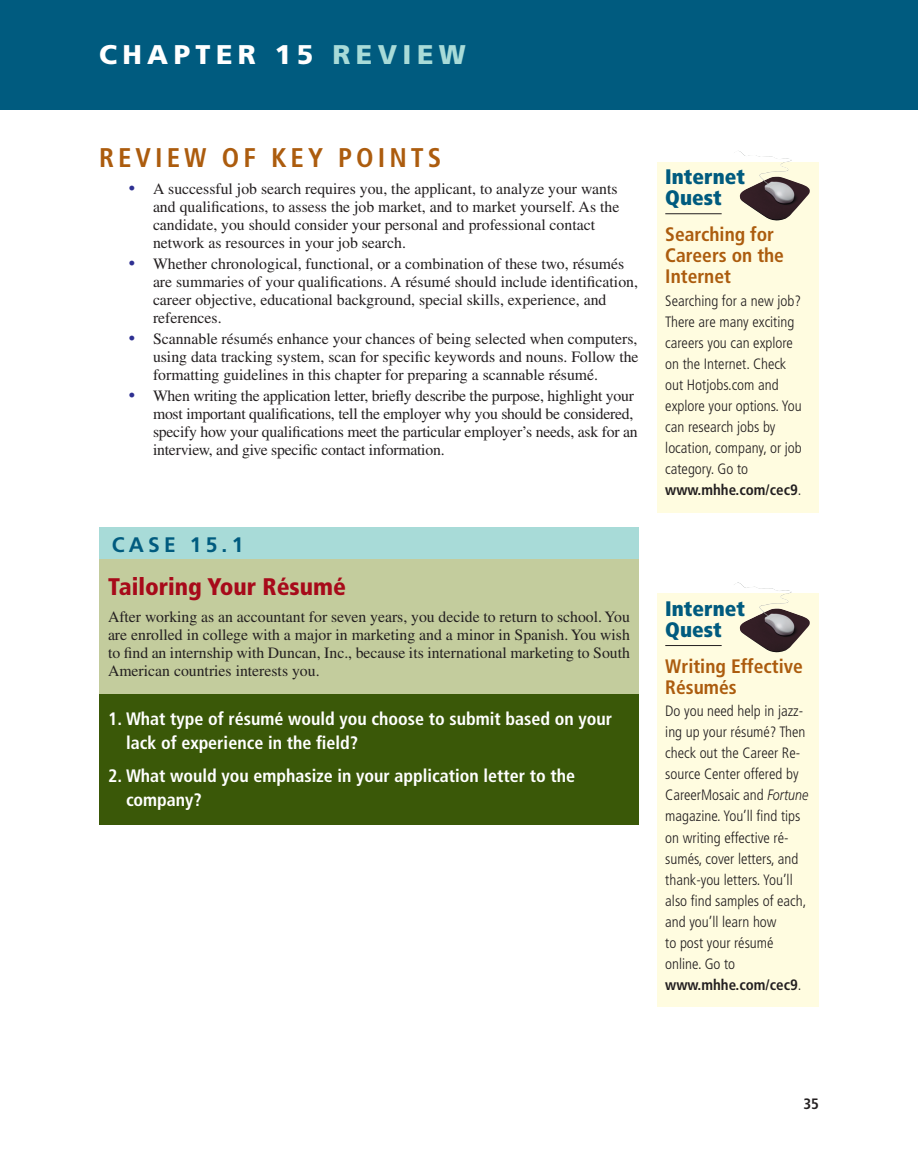
<style>
.page{position:relative;width:918px;height:1175px;background:#fff}
.page>*{position:absolute;margin:0;border:0;box-sizing:border-box;transform-origin:0 0}
.t1{font:700 condensed 27px "Frutiger";letter-spacing:.15em;color:#ac5c0e}
.t2{font:900 27px "Frutiger";letter-spacing:.2em;color:#fff}
.t3{font:900 condensed 24px "Frutiger";color:#a70a1a}
.t4{font:900 condensed 21px/21px "Frutiger";color:#005b7f}
.t5{font:700 21px "Frutiger";letter-spacing:.2em;color:#005b7f}
.t6{font:700 condensed 19.5px/21px "Frutiger";color:#ac5c0e}
.t7{font:700 condensed 18px/24px "Frutiger";color:#fff}
.t8{font:15.75px/18px "Times";color:#231f20}
.t9{font:300 condensed 15px/21px "Frutiger";color:#231f20}
.t10{font:700 condensed 15px "Frutiger";color:#231f20}
.s1{color:#a8dbd8}
.s2{font-size:18px;color:#2e3092}
.s3{font-weight:700}
.s4{font-style:italic;font-stretch:normal}
</style>
<div class="page">
<div style="left:0;top:0;width:918px;height:110px;background:#005b7f"></div>
<div style="left:657px;top:162px;width:162px;height:350px;background:#fffce0"></div>
<hr style="left:665px;top:213px;width:57px;height:1px;background:#231f20">
<img style="left:734px;top:151px;width:76px;height:69px">
<div style="left:99px;top:558px;width:540px;height:138px;background:#c3cc9d"></div>
<div style="left:99px;top:527px;width:540px;height:32px;background:#a8dbd8"></div>
<div style="left:99px;top:695px;width:540px;height:130px;background:#3a5808"></div>
<div style="left:657px;top:593px;width:162px;height:413px;background:#fffce0"></div>
<hr style="left:665px;top:645px;width:57px;height:1px;background:#231f20">
<img style="left:734px;top:582px;width:76px;height:70px">
<h1 class="t2" style="left:99px;top:44px;width:368px">CHAPTER 15 <span class="s1">REVIEW</span></h1>
<h1 class="t1" style="left:99px;top:147px;width:344px">REVIEW OF KEY POINTS</h1>
<p class="t8" style="left:153px;top:181px;width:468px;text-indent:-24px"><span class="s2">•</span> A successful job search requires you, the applicant, to analyze your wants and qualifications, to assess the job market, and to market yourself. As the candidate, you should consider your personal and professional contact network as resources in your job search.</p>
<p class="t8" style="left:153px;top:256px;width:487px;text-indent:-24px"><span class="s2">•</span> Whether chronological, functional, or a combination of these two, résumés are summaries of your qualifications. A résumé should include identification, career objective, educational background, special skills, experience, and references.</p>
<p class="t8" style="left:153px;top:331px;width:487px;text-align:justify;text-indent:-24px"><span class="s2">•</span> Scannable résumés enhance your chances of being selected when computers, using data tracking system, scan for specific keywords and nouns. Follow the formatting guidelines in this chapter for preparing a scannable résumé.</p>
<p class="t8" style="left:153px;top:388px;width:486px;text-indent:-24px"><span class="s2">•</span> When writing the application letter, briefly describe the purpose, highlight your most important qualifications, tell the employer why you should be considered, specify how your qualifications meet the particular employer’s needs, ask for an interview, and give specific contact information.</p>
<h3 class="t5" style="left:112px;top:536px;width:133px">CASE 15.1</h3>
<h2 class="t3" style="left:108px;top:577px;width:240px">Tailoring Your Résumé</h2>
<p class="t8" style="left:108px;top:609px;width:524px;text-align:justify">After working as an accountant for seven years, you decide to return to school. You are enrolled in college with a major in marketing and a minor in Spanish. You wish to find an internship with Duncan, Inc., because its international marketing to South American countries interests you.</p>
<p class="t7" style="left:126px;top:708px;width:488px;text-indent:-18px">1. What type of résumé would you choose to submit based on your lack of experience in the field?</p>
<p class="t7" style="left:126px;top:765px;width:451px;text-indent:-18px">2. What would you emphasize in your application letter to the company?</p>
<h3 class="t4" style="left:665px;top:168px;width:81px">Internet<br>Quest</h3>
<p class="t6" style="left:665px;top:225px;width:120px">Searching for<br>Careers on the<br>Internet</p>
<p class="t9" style="left:665px;top:291px;width:138px">Searching for a new job?<br>There are many exciting careers you can explore on the Internet. Check out Hotjobs.com and explore your options. You can research jobs by location, company, or job category. Go to <span class="s3">www.mhhe.com/cec9</span>.</p>
<h3 class="t4" style="left:665px;top:600px;width:81px">Internet<br>Quest</h3>
<p class="t6" style="left:665px;top:657px;width:139px">Writing Effective<br>Résumés</p>
<p class="t9" style="left:665px;top:702px;width:144px">Do you need help in jazz&shy;ing up your résumé? Then check out the Career Re&shy;source Center offered by<br>CareerMosaic and <span class="s4">Fortune </span>magazine. You’ll find tips on writing effective ré&shy;sumés, cover letters, and thank-you letters. You’ll also find samples of each, and you’ll learn how<br>to post your résumé online. Go to <span class="s3">www.mhhe.com/cec9</span>.</p>
<p class="t10" style="left:803px;top:1097px;width:17px">35</p>
</div>
